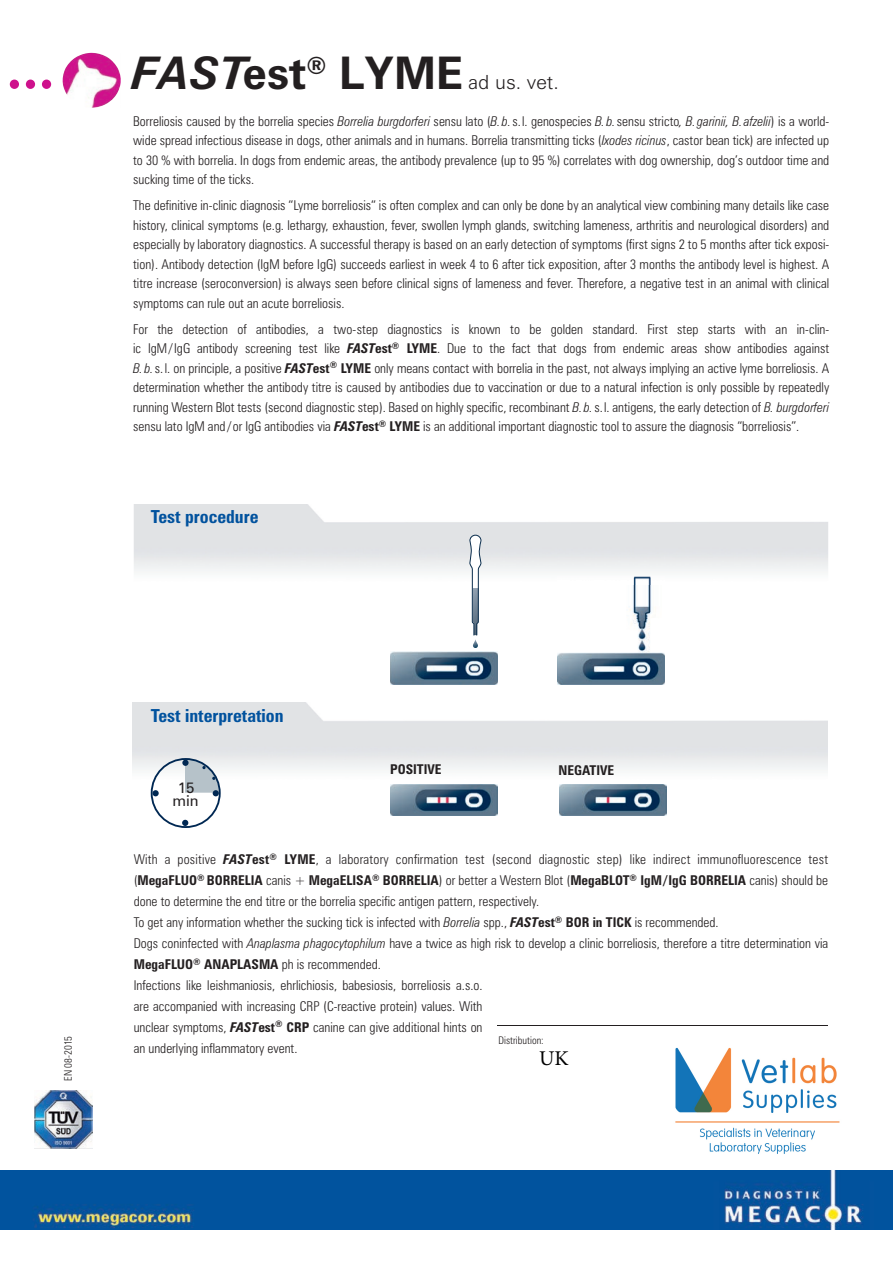
<style>
.page{position:relative;width:893px;height:1263px;background:#fff}
.page>*{position:absolute;margin:0;border:0;box-sizing:border-box;transform-origin:0 0}
.t1{font:700 45px "Zurich BT";color:#231f20}
.t2{font:21px "Minion Pro";color:#000}
.t3{font:300 19.5px "Zurich BT";color:#231f20}
.t4{font:700 condensed 18px "Zurich BT";color:#01529e}
.t5{font:15px/13.6px "Zurich BT";color:#231f20;text-align:center}
.t6{font:300 condensed 13.5px/19.5px "Zurich BT";color:#231f20;text-align:justify}
.t7{font:700 condensed 13.5px "Zurich BT";color:#231f20}
.t8{font:300 condensed 10.5px "Zurich BT";color:#231f20}
.s1{font-style:italic}
.s2{font-weight:700;font-style:italic}
.s3{font-weight:700}
</style>
<div class="page">
<img style="left:133px;top:702px;width:694px;height:80px">
<img style="left:63px;top:53px;width:58px;height:55px">
<div style="left:42px;top:80px;width:9px;height:9px;background:#ce118c;border-radius:50%"></div>
<div style="left:26px;top:80px;width:9px;height:9px;background:#ce118c;border-radius:50%"></div>
<div style="left:10px;top:80px;width:9px;height:9px;background:#ce118c;border-radius:50%"></div>
<img style="left:390px;top:651px;width:108px;height:33px">
<img style="left:558px;top:576px;width:107px;height:108px">
<img style="left:559px;top:784px;width:107px;height:31px">
<img style="left:390px;top:784px;width:107px;height:31px">
<div style="left:151px;top:758px;width:70px;height:70px;border:2px solid #002853;border-radius:50%"></div>
<svg style="left:182px;top:820px;width:6px;height:6px"></svg>
<div style="left:182px;top:760px;width:7px;height:6px;background:#002853;border-radius:50%"></div>
<div style="left:152px;top:790px;width:7px;height:6px;background:#002853;border-radius:50%"></div>
<svg style="left:185px;top:759px;width:35px;height:37px"></svg>
<hr style="left:497px;top:1026px;width:331px;height:1px;background:#231f20">
<img style="left:35px;top:1090px;width:58px;height:58px">
<svg style="left:469px;top:535px;width:12px;height:113px"></svg>
<img style="left:0;top:1170px;width:893px;height:59px">
<img style="left:675px;top:1047px;width:165px;height:107px">
<h1 class="t1" style="left:132px;top:46px;width:332px"><span class="s1">FAST</span>est<sup>®</sup> LYME</h1>
<h3 class="t3" style="left:468px;top:70px;width:92px">ad us. vet.</h3>
<p class="t6" style="left:133px;top:112px;width:698px">Borreliosis caused by the borrelia species <span class="s1">Borrelia burgdorferi</span> sensu lato (<span class="s1">B.b.</span>s.l. genospecies <span class="s1">B.b.</span>sensu stricto<span class="s1">, B.garinii, B.afzelii</span>) is a world&shy;wide spread infectious disease in dogs, other animals and in humans. Borrelia transmitting ticks (<span class="s1">Ixodes ricinus</span>, castor bean tick) are infected up to 30 % with borrelia. In dogs from endemic areas, the antibody prevalence (up to 95 %) correlates with dog ownership, dog’s outdoor time and sucking time of the ticks.</p>
<p class="t6" style="left:133px;top:197px;width:698px">The definitive in-clinic diagnosis “Lyme borreliosis“ is often complex and can only be done by an analytical view combining many details like case history, clinical symptoms (e.g. lethargy, exhaustion, fever, swollen lymph glands, switching lameness, arthritis and neurological disorders) and especially by laboratory diagnostics. A successful therapy is based on an early detection of symptoms (first signs 2 to 5 months after tick exposi&shy;tion). Antibody detection (IgM before IgG) succeeds earliest in week 4 to 6 after tick exposition, after 3 months the antibody level is highest. A titre increase (seroconversion) is always seen before clinical signs of lameness and fever. Therefore, a negative test in an animal with clinical symptoms can rule out an acute borreliosis.</p>
<p class="t6" style="left:133px;top:320px;width:698px">For the detection of antibodies, a two-step diagnostics is known to be golden standard. First step starts with an in-clin&shy;ic IgM / IgG antibody screening test like <span class="s2">FAST</span><span class="s3">est</span><sup>®</sup> <span class="s3">LYME</span>. Due to the fact that dogs from endemic areas show antibodies against <span class="s1">B.b.</span>s.l. on principle, a positive <span class="s2">FAST</span><span class="s3">est</span><sup>®</sup> <span class="s3">LYME</span> only means contact with borrelia in the past, not always implying an active lyme borreliosis. A determination whether the antibody titre is caused by antibodies due to vaccination or due to a natural infection is only possible by repeatedly running Western Blot tests (second diagnostic step). Based on highly specific, recombinant <span class="s1">B.b.</span>s.l. antigens, the early detection of <span class="s1">B. burgdorferi </span>sensu lato IgM and / or IgG antibodies via <span class="s2">FAST</span><span class="s3">est</span><sup>®</sup> <span class="s3">LYME</span> is an additional important diagnostic tool to assure the diagnosis “borreliosis”.</p>
<h3 class="t4" style="left:151px;top:505px;width:109px">Test procedure</h3>
<h3 class="t4" style="left:151px;top:705px;width:134px">Test interpretation</h3>
<p class="t5" style="left:172px;top:780px;width:28px">15 min</p>
<p class="t7" style="left:390px;top:761px;width:53px">POSITIVE</p>
<p class="t7" style="left:558px;top:762px;width:57px">NEGATIVE</p>
<p class="t6" style="left:134px;top:850px;width:696px;line-height:21px;text-align:left">With a positive <span class="s2">FAST</span><span class="s3">est</span><sup>®</sup> <span class="s3">LYME</span>, a laboratory confirmation test (second diagnostic step) like indirect immunofluorescence test (<span class="s3">MegaFLUO</span><sup>®</sup> <span class="s3">BORRELIA</span> canis + <span class="s3">MegaELISA</span><sup>®</sup> <span class="s3">BORRELIA</span>) or better a Western Blot (<span class="s3">MegaBLOT</span><sup>®</sup> <span class="s3">IgM/IgG BORRELIA</span> canis) should be done to determine the end titre or the borrelia specific antigen pattern, respectively.<br>To get any information whether the sucking tick is infected with <span class="s1">Borrelia</span> spp., <span class="s2">FAST</span><span class="s3">est</span><sup>®</sup> <span class="s3">BOR in TICK</span> is recommended.<br>Dogs coninfected with <span class="s1">Anaplasma phagocytophilum</span> have a twice as high risk to develop a clinic borreliosis, therefore a titre determination via <span class="s3">MegaFLUO</span><sup>®</sup> <span class="s3">ANAPLASMA</span> ph is recommended.<br>Infections like leishmaniosis, ehrlichiosis, babesiosis, borreliosis a.s.o.<br>are accompanied with increasing CRP (C-reactive protein) values. With<br>unclear symptoms, <span class="s2">FAST</span><span class="s3">est</span><sup>®</sup> <span class="s3">CRP</span> canine can give additional hints on<br>an underlying inflammatory event.</p>
<h2 class="t2" style="left:539px;top:1045px;width:31px">UK</h2>
<p class="t8" style="left:64px;top:1081px;width:47px;rotate:-90deg">EN 08-2015</p>
<p class="t8" style="left:498px;top:1036px;width:47px">Distribution:</p>
</div>
